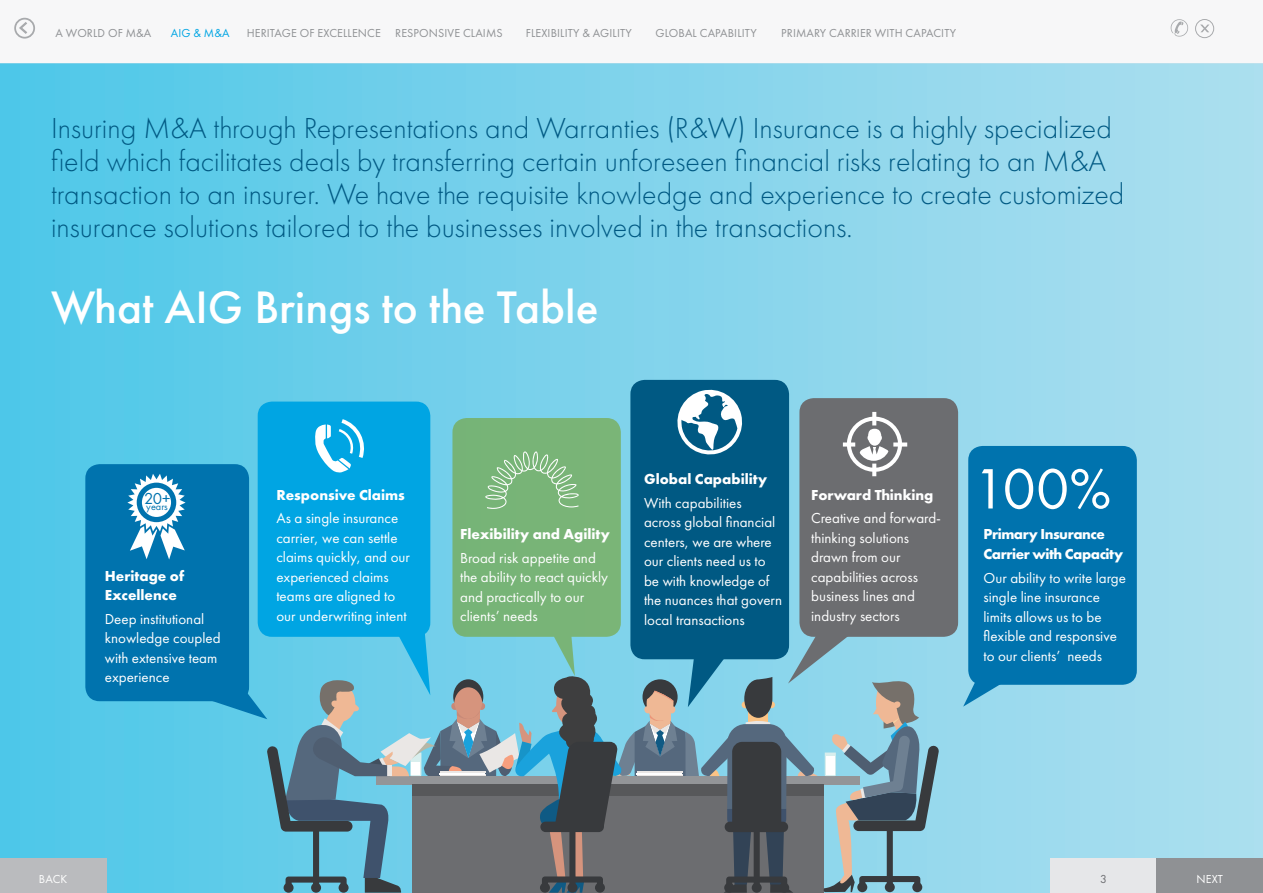
<style>
.page{position:relative;width:1263px;height:893px;background:#fff}
.page>*{position:absolute;margin:0;border:0;box-sizing:border-box;transform-origin:0 0}
.Body{font:58.95px "Futura PT";color:#fff}
.headline1{font:500 47.25px "Futura PT";color:#fff}
.Body-2{font:300 30px/33px "Futura PT";color:#005983}
.Body-3{font:16.5px "Futura PT";color:#0073ae}
.Body-4{font:15px/19.5px "Futura PT";color:#fff}
.Body-5{font:700 15px/19.5px "Futura PT";color:#fff}
.Body-6{font:700 15px/19.5px "Futura PT";letter-spacing:-.03em;color:#fff}
.navigation{font:12px "Futura PT";letter-spacing:.01em;color:#8f9194}
.t1{font:12px "Futura PT";letter-spacing:.01em;color:#fff}
.navigation-2{font:12px "Futura PT";color:#00a5e3}
.t2{font:12px "Futura PT";color:#6c6d70}
.Body-7{font:10.2px "Futura PT";color:#0073ae}
</style>
<div class="page">
<div style="left:0;top:64px;width:1263px;height:829px;background:linear-gradient(to right,#4fc7e8,#aedeee)"></div>
<div style="left:968px;top:446px;width:169px;height:239px;background:#0073ae;border-radius:14px"></div>
<div style="left:85px;top:464px;width:164px;height:237px;background:#0073ae;border-radius:14px"></div>
<div style="left:1050px;top:859px;width:213px;height:34px;background:#e6e7e9"></div>
<div style="left:0;top:859px;width:106px;height:34px;background:#babbbe"></div>
<div style="left:1157px;top:859px;width:106px;height:34px;background:#8f9194"></div>
<div style="left:0;top:0;width:1263px;height:64px;background:#f7f7f8"></div>
<svg style="left:127px;top:474px;width:59px;height:85px"></svg>
<div style="left:799px;top:398px;width:159px;height:239px;background:#6c6d70;border-radius:14px"></div>
<svg style="left:963px;top:676px;width:52px;height:31px"></svg>
<svg style="left:201px;top:386px;width:738px;height:507px;background:#5597a8"></svg>
<p class="navigation" style="left:55px;top:26px;width:98px">A WORLD OF M&amp;A</p>
<p class="navigation-2" style="left:171px;top:26px;width:60px">AIG &amp; M&amp;A</p>
<p class="navigation" style="left:247px;top:26px;width:136px">HERITAGE OF EXCELLENCE</p>
<p class="navigation" style="left:395px;top:26px;width:109px">RESPONSIVE CLAIMS</p>
<p class="navigation" style="left:526px;top:26px;width:108px">FLEXIBILITY &amp; AGILITY</p>
<p class="navigation" style="left:656px;top:26px;width:103px">GLOBAL CAPABILITY</p>
<p class="navigation" style="left:781px;top:26px;width:176px">PRIMARY CARRIER WITH CAPACITY</p>
<p class="Body-2" style="left:51px;top:111px;width:1075px">Insuring M&amp;A through Representations and Warranties (R&amp;W) Insurance is a highly specialized field which facilitates deals by transferring certain unforeseen financial risks relating to an M&amp;A transaction to an insurer. We have the requisite knowledge and experience to create customized insurance solutions tailored to the businesses involved in the transactions.</p>
<p class="headline1" style="left:51px;top:279px;width:549px">What AIG Brings to the Table</p>
<p class="Body-3" style="left:144px;top:488px;width:28px">20+</p>
<p class="Body-7" style="left:146px;top:501px;width:23px">years</p>
<p class="Body-5" style="left:105px;top:565px;width:81px">Heritage of<br>Excellence</p>
<p class="Body-4" style="left:105px;top:609px;width:117px">Deep institutional knowledge coupled with extensive team experience</p>
<p class="Body-5" style="left:276px;top:484px;width:130px">Responsive Claims</p>
<p class="Body-4" style="left:276px;top:508px;width:135px">As a single insurance carrier, we can settle claims quickly, and our experienced claims teams are aligned to our underwriting intent</p>
<p class="Body-5" style="left:460px;top:524px;width:151px">Flexibility and Agility</p>
<p class="Body-4" style="left:460px;top:548px;width:149px">Broad risk appetite and the ability to react quickly and practically to our clients’ needs</p>
<p class="Body-5" style="left:644px;top:469px;width:125px">Global Capability</p>
<p class="Body-4" style="left:644px;top:493px;width:140px">With capabilities across global financial centers, we are where our clients need us to be with knowledge of the nuances that govern local transactions</p>
<p class="Body-5" style="left:811px;top:484px;width:124px">Forward Thinking</p>
<p class="Body-4" style="left:811px;top:508px;width:131px">Creative and forward&shy;thinking solutions drawn from our capabilities across business lines and industry sectors</p>
<p class="Body" style="left:973px;top:454px;width:140px">100%</p>
<p class="Body-6" style="left:983px;top:524px;width:141px">Primary Insurance<br>Carrier with Capacity</p>
<p class="Body-4" style="left:983px;top:568px;width:144px">Our ability to write large single line insurance limits allows us to be flexible and responsive to our clients’ needs</p>
<p class="t1" style="left:39px;top:872px;width:30px">BACK</p>
<p class="t2" style="left:1100px;top:872px;width:8px">3</p>
<p class="t1" style="left:1196px;top:872px;width:28px">NEXT</p>
</div>
